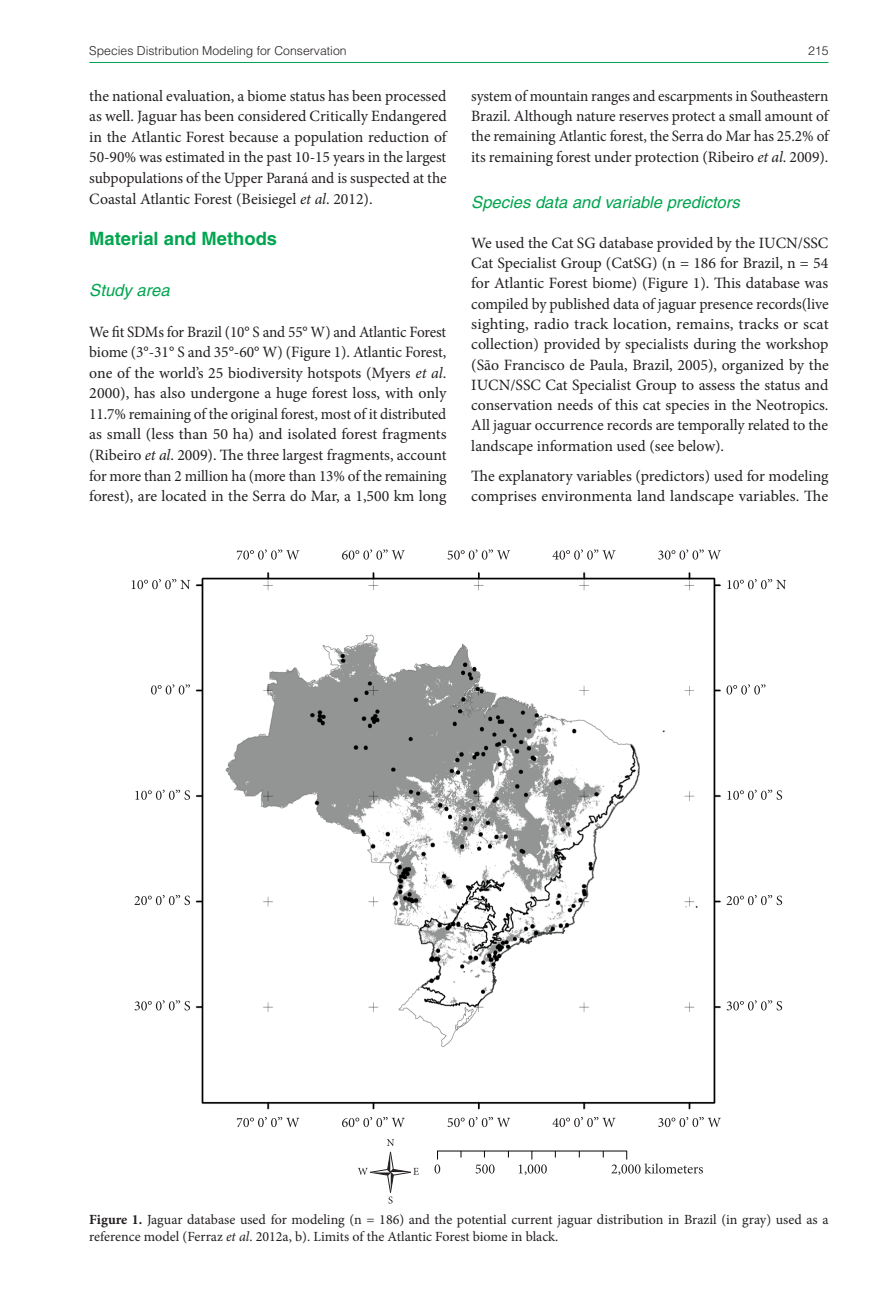
<style>
.page{position:relative;width:893px;height:1315px;background:#fff}
.page>*{position:absolute;margin:0;border:0;box-sizing:border-box;transform-origin:0 0}
.Sub-título___1o_níve{font:700 18.38px "Helvetica";color:#00a54f}
.Sub-título___2o_níve{font:italic 16.62px "Helvetica";color:#00a54f}
.Corpo{font:15.75px/20.7px "Minion Pro";color:#231f20;text-align:justify}
.Corpo-2{font:15.75px/20.3px "Minion Pro";color:#231f20;text-align:justify;scale:.96 1}
._1__Legenda_figura{font:14px/16.8px "Minion Pro";color:#231f20}
.Cabeçalho___alinhado{font:300 12.25px "Helvetica";color:#231f20}
.s1{font-style:italic}
.s2{font-weight:700}
</style>
<div class="page">
<hr style="left:89px;top:62px;width:739px;height:1px;background:#00a54f">
<img style="left:153px;top:559px;width:611px;height:615px">
<svg style="left:132px;top:579px;width:58px;height:10px"></svg>
<svg style="left:135px;top:789px;width:55px;height:11px"></svg>
<svg style="left:134px;top:895px;width:56px;height:10px"></svg>
<svg style="left:135px;top:1000px;width:55px;height:10px"></svg>
<svg style="left:237px;top:1117px;width:62px;height:10px"></svg>
<svg style="left:342px;top:1117px;width:63px;height:10px"></svg>
<svg style="left:447px;top:1117px;width:63px;height:10px"></svg>
<svg style="left:552px;top:1117px;width:64px;height:10px"></svg>
<svg style="left:658px;top:1117px;width:63px;height:10px"></svg>
<svg style="left:237px;top:549px;width:62px;height:10px"></svg>
<svg style="left:342px;top:549px;width:63px;height:10px"></svg>
<svg style="left:447px;top:549px;width:63px;height:10px"></svg>
<svg style="left:552px;top:549px;width:64px;height:10px"></svg>
<svg style="left:658px;top:549px;width:63px;height:10px"></svg>
<svg style="left:151px;top:684px;width:39px;height:10px"></svg>
<svg style="left:728px;top:579px;width:58px;height:10px"></svg>
<svg style="left:728px;top:789px;width:54px;height:11px"></svg>
<svg style="left:726px;top:895px;width:56px;height:10px"></svg>
<svg style="left:727px;top:1000px;width:55px;height:10px"></svg>
<svg style="left:726px;top:684px;width:39px;height:10px"></svg>
<svg style="left:611px;top:1163px;width:92px;height:12px"></svg>
<svg style="left:519px;top:1164px;width:28px;height:11px"></svg>
<svg style="left:476px;top:1164px;width:19px;height:9px"></svg>
<svg style="left:434px;top:1164px;width:6px;height:9px"></svg>
<svg style="left:358px;top:1139px;width:61px;height:64px"></svg>
<p class="Cabeçalho___alinhado" style="left:89px;top:43px;width:259px">Species Distribution Modeling for Conservation</p>
<p class="Cabeçalho___alinhado" style="left:808px;top:43px;width:22px">215</p>
<p class="Corpo-2" style="left:471px;top:86px;width:374px">system of mountain ranges and escarpments in Southeastern Brazil. Although nature reserves protect a small amount of the remaining Atlantic forest, the Serra do Mar has 25.2% of its remaining forest under protection (Ribeiro <span class="s1">et al</span>. 2009).</p>
<p class="Sub-título___2o_níve" style="left:471px;top:192px;width:270px">Species data and variable predictors</p>
<p class="Corpo" style="left:471px;top:233px;width:359px">We used the Cat SG database provided by the IUCN/SSC Cat Specialist Group (CatSG) (n = 186 for Brazil, n = 54 for Atlantic Forest biome) (Figure 1). This database was compiled by published data of jaguar presence records(live sighting, radio track location, remains, tracks or scat collection) provided by specialists during the workshop (São Francisco de Paula, Brazil, 2005), organized by the IUCN/SSC Cat Specialist Group to assess the status and conservation needs of this cat species in the Neotropics.<br>All jaguar occurrence records are temporally related to the landscape information used (see below).</p>
<p class="Corpo" style="left:471px;top:466px;width:359px">The explanatory variables (predictors) used for modeling comprises environmenta land landscape variables. The</p>
<p class="Corpo" style="left:89px;top:85px;width:359px">the national evaluation, a biome status has been processed as well. Jaguar has been considered Critically Endangered in the Atlantic Forest because a population reduction of 50-90% was estimated in the past 10-15 years in the largest subpopulations of the Upper Paraná and is suspected at the Coastal Atlantic Forest (Beisiegel <span class="s1">et al</span>. 2012).</p>
<p class="Sub-título___1o_níve" style="left:89px;top:227px;width:189px">Material and Methods</p>
<p class="Sub-título___2o_níve" style="left:89px;top:281px;width:82px">Study area</p>
<p class="Corpo" style="left:89px;top:321px;width:359px">We fit SDMs for Brazil (10° S and 55° W) and Atlantic Forest biome (3°-31° S and 35°-60° W) (Figure 1). Atlantic Forest, one of the world’s 25 biodiversity hotspots (Myers <span class="s1">et al</span>.<br>2000), has also undergone a huge forest loss, with only 11.7% remaining of the original forest, most of it distributed as small (less than 50 ha) and isolated forest fragments (Ribeiro <span class="s1">et al</span>. 2009). The three largest fragments, account for more than 2 million ha (more than 13% of the remaining forest), are located in the Serra do Mar, a 1,500 km long</p>
<p class="_1__Legenda_figura" style="left:89px;top:1211px;width:741px"><span class="s2">Figure 1.</span> Jaguar database used for modeling (n = 186) and the potential current jaguar distribution in Brazil (in gray) used as a reference model (Ferraz <span class="s1">et al</span>. 2012a, b). Limits of the Atlantic Forest biome in black.</p>
</div>
